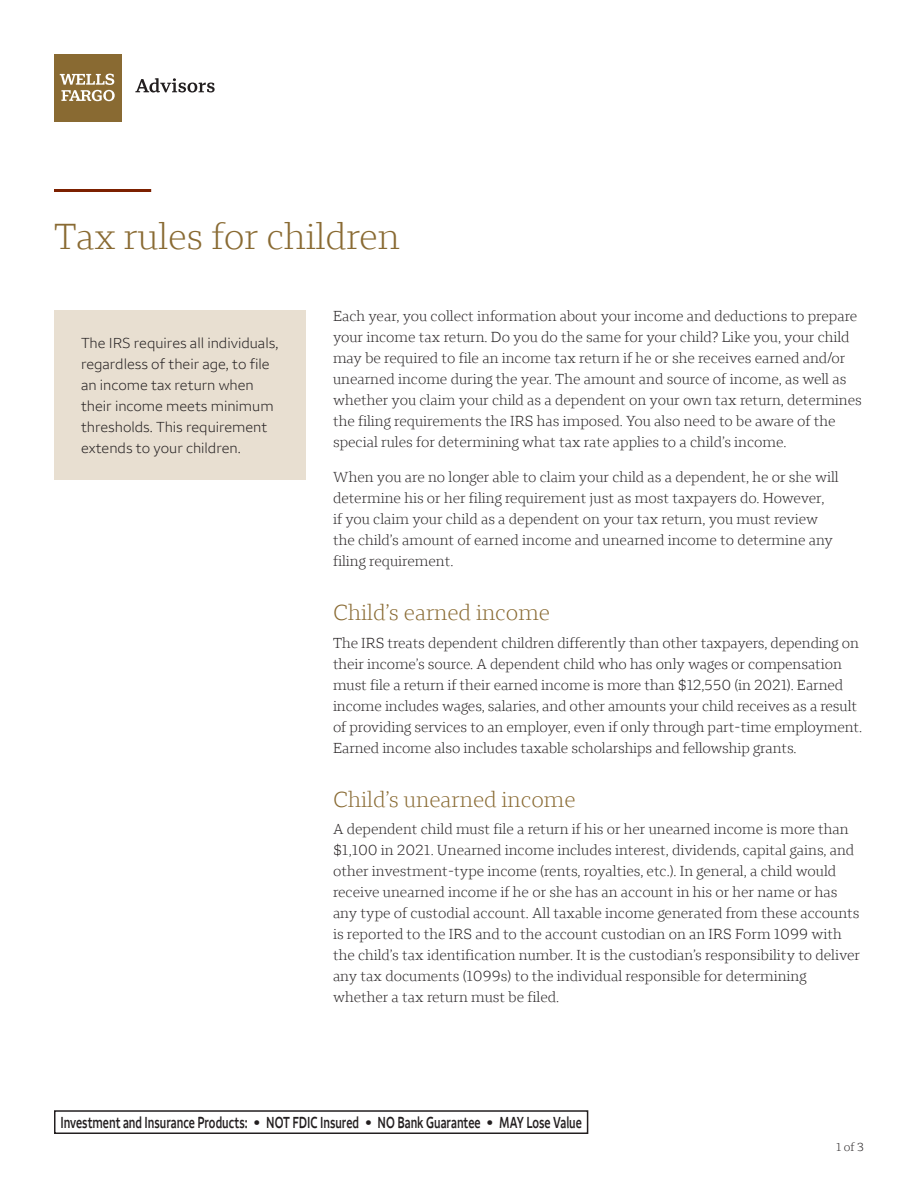
<style>
.page{position:relative;width:918px;height:1188px;background:#fff}
.page>*{position:absolute;margin:0;border:0;box-sizing:border-box;transform-origin:0 0}
.t1{font:300 37.5px "Wells Fargo Serif";color:#896a32}
.t2{font:300 22.5px "Wells Fargo Serif";color:#896a32}
.t3{font:600 16.5px "Wells Fargo Sans";color:#231f20;scale:.7 1}
.t4{font:300 15px/21px "Wells Fargo Serif";color:#231f20}
.t5{font:300 15px/21px "Wells Fargo Sans";color:#231f20}
.t6{font:300 12px "Wells Fargo Serif";color:#231f20}
</style>
<div class="page">
<svg style="left:135px;top:78px;width:80px;height:15px"></svg>
<div style="left:54px;top:54px;width:68px;height:68px;background:#896a32"></div>
<svg style="left:60px;top:74px;width:55px;height:27px"></svg>
<hr style="left:54px;top:189px;width:97px;height:3px;background:#7c2000">
<div style="left:54px;top:310px;width:252px;height:170px;background:#e8dfd1"></div>
<div style="left:54px;top:1110px;width:534px;height:24px;border:2px solid #231f20"></div>
<h1 class="t1" style="left:54px;top:215px;width:347px">Tax rules for children</h1>
<p class="t5" style="left:81px;top:333px;width:199px">The IRS requires all individuals, regardless of their age, to file an income tax return when their income meets minimum thresholds. This requirement extends to your children.</p>
<p class="t4" style="left:333px;top:306px;width:530px">Each year, you collect information about your income and deductions to prepare your income tax return. Do you do the same for your child? Like you, your child may be required to file an income tax return if he or she receives earned and/or unearned income during the year. The amount and source of income, as well as whether you claim your child as a dependent on your own tax return, determines the filing requirements the IRS has imposed. You also need to be aware of the special rules for determining what tax rate applies to a child’s income.</p>
<p class="t4" style="left:333px;top:466px;width:507px">When you are no longer able to claim your child as a dependent, he or she will determine his or her filing requirement just as most taxpayers do. However,<br>if you claim your child as a dependent on your tax return, you must review the child’s amount of earned income and unearned income to determine any filing requirement.</p>
<h2 class="t2" style="left:333px;top:599px;width:219px">Child’s earned income</h2>
<p class="t4" style="left:333px;top:632px;width:531px">The IRS treats dependent children differently than other taxpayers, depending on their income’s source. A dependent child who has only wages or compensation must file a return if their earned income is more than $12,550 (in 2021). Earned income includes wages, salaries, and other amounts your child receives as a result of providing services to an employer, even if only through part-time employment.<br>Earned income also includes taxable scholarships and fellowship grants.</p>
<h2 class="t2" style="left:333px;top:786px;width:244px">Child’s unearned income</h2>
<p class="t4" style="left:333px;top:819px;width:529px">A dependent child must file a return if his or her unearned income is more than $1,100 in 2021. Unearned income includes interest, dividends, capital gains, and other investment-type income (rents, royalties, etc.). In general, a child would receive unearned income if he or she has an account in his or her name or has any type of custodial account. All taxable income generated from these accounts is reported to the IRS and to the account custodian on an IRS Form 1099 with the child’s tax identification number. It is the custodian’s responsibility to deliver any tax documents (1099s) to the individual responsible for determining whether a tax return must be filed.</p>
<p class="t3" style="left:60px;top:1112px;width:747px">Investment and Insurance Products: • NOT FDIC Insured • NO Bank Guarantee • MAY Lose Value</p>
<p class="t6" style="left:836px;top:1140px;width:29px">1 of 3</p>
</div>
